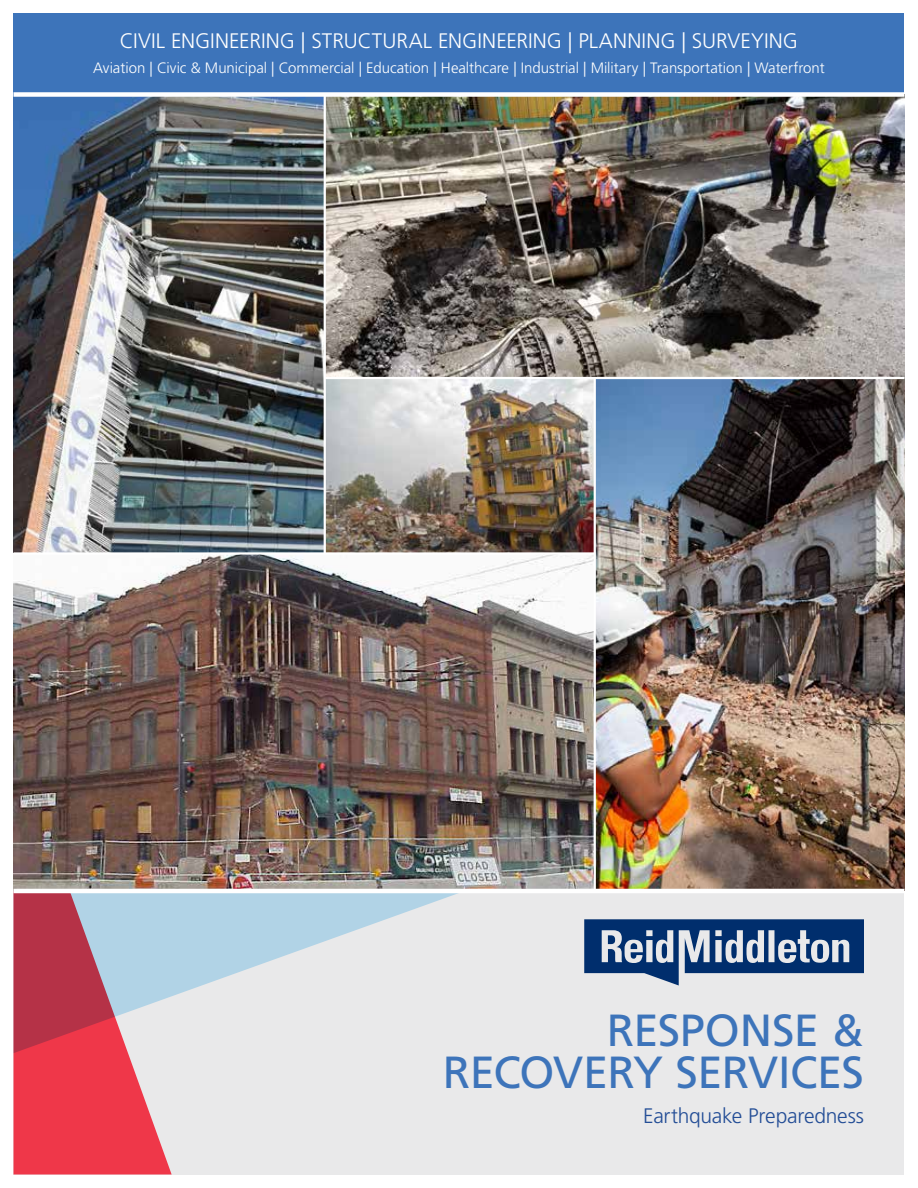
<style>
.page{position:relative;width:918px;height:1188px;background:#fff}
.page>*{position:absolute;margin:0;border:0;box-sizing:border-box;transform-origin:0 0}
.t1{font:45px/42px "Frutiger LT Std";letter-spacing:-.015em;color:#3d74ba;text-align:right}
.t2{font:300 21px "Frutiger LT Std";color:#fff}
.t3{font:300 21px "Frutiger LT Std";letter-spacing:-.01em;color:#234d96}
.t4{font:300 15px "Frutiger LT Std";color:#fff}
</style>
<div class="page">
<img style="left:596px;top:379px;width:308px;height:510px">
<img style="left:326px;top:97px;width:578px;height:280px">
<img style="left:14px;top:97px;width:310px;height:455px">
<img style="left:14px;top:555px;width:580px;height:334px">
<img style="left:326px;top:379px;width:268px;height:173px">
<div style="left:14px;top:891px;width:890px;height:283px;background:#e9e9ea"></div>
<div style="left:14px;top:14px;width:890px;height:80px;background:#3d74ba"></div>
<svg style="left:14px;top:1053px;width:158px;height:121px;background:#ee4f5f"></svg>
<svg style="left:14px;top:893px;width:444px;height:160px"></svg>
<svg style="left:584px;top:919px;width:280px;height:67px"></svg>
<hr style="left:14px;top:889px;width:890px;height:4px;background:#fff">
<div style="left:14px;top:92px;width:890px;height:5px;background:#fff"></div>
<h2 class="t2" style="left:120px;top:29px;width:680px">CIVIL ENGINEERING | STRUCTURAL ENGINEERING | PLANNING | SURVEYING</h2>
<p class="t4" style="left:93px;top:59px;width:733px">Aviation | Civic &amp; Municipal | Commercial | Education | Healthcare | Industrial | Military | Transportation | Waterfront</p>
<h1 class="t1" style="left:443px;top:1010px;width:423px">RESPONSE &amp;<br>RECOVERY SERVICES</h1>
<h2 class="t3" style="left:643px;top:1104px;width:222px">Earthquake Preparedness</h2>
</div>
